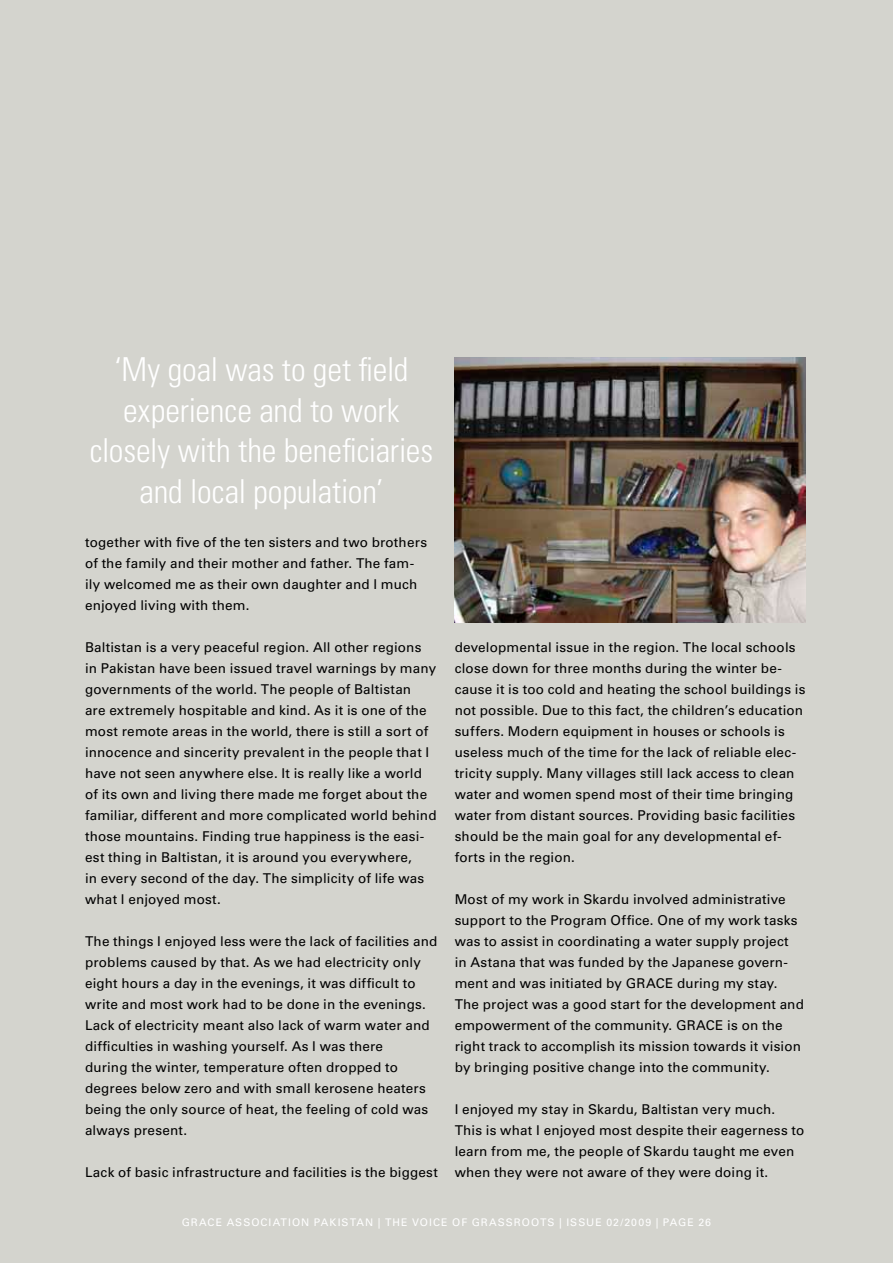
<style>
.page{position:relative;width:893px;height:1263px;background:#d4d4ce}
.page>*{position:absolute;margin:0;border:0;box-sizing:border-box;transform-origin:0 0}
.t1{font:300 condensed 33px/40.5px "Univers LT Std";letter-spacing:-.005em;color:#fff;text-align:center}
.t2{font:13.5px/21px "Univers LT Std";letter-spacing:.01em;color:#000}
.t3{font:10.5px "Univers LT Std";letter-spacing:.1em;color:#fff}
</style>
<div class="page">
<img style="left:455px;top:357px;width:350px;height:266px">
<h1 class="t1" style="left:90px;top:349px;width:345px">‘My goal was to get field experience and to work closely with the beneficiaries and local population’</h1>
<p class="t2" style="left:85px;top:532px;width:344px">together with five of the ten sisters and two brothers of the family and their mother and father. The fam&shy;ily welcomed me as their own daughter and I much enjoyed living with them.</p>
<p class="t2" style="left:85px;top:637px;width:353px">Baltistan is a very peaceful region. All other regions in Pakistan have been issued travel warnings by many governments of the world. The people of Baltistan<br>are extremely hospitable and kind. As it is one of the most remote areas in the world, there is still a sort of innocence and sincerity prevalent in the people that I have not seen anywhere else. It is really like a world of its own and living there made me forget about the familiar, different and more complicated world behind those mountains. Finding true happiness is the easi&shy;est thing in Baltistan, it is around you everywhere,<br>in every second of the day. The simplicity of life was what I enjoyed most.</p>
<p class="t2" style="left:85px;top:931px;width:354px">The things I enjoyed less were the lack of facilities and problems caused by that. As we had electricity only eight hours a day in the evenings, it was difficult to write and most work had to be done in the evenings.<br>Lack of electricity meant also lack of warm water and difficulties in washing yourself. As I was there<br>during the winter, temperature often dropped to degrees below zero and with small kerosene heaters being the only source of heat, the feeling of cold was always present.</p>
<p class="t2" style="left:85px;top:1162px;width:354px">Lack of basic infrastructure and facilities is the biggest</p>
<p class="t2" style="left:455px;top:637px;width:352px">developmental issue in the region. The local schools close down for three months during the winter be&shy;cause it is too cold and heating the school buildings is not possible. Due to this fact, the children’s education suffers. Modern equipment in houses or schools is useless much of the time for the lack of reliable elec&shy;tricity supply. Many villages still lack access to clean water and women spend most of their time bringing water from distant sources. Providing basic facilities should be the main goal for any developmental ef&shy;forts in the region.</p>
<p class="t2" style="left:455px;top:889px;width:351px">Most of my work in Skardu involved administrative support to the Program Office. One of my work tasks was to assist in coordinating a water supply project in Astana that was funded by the Japanese govern&shy;ment and was initiated by GRACE during my stay.<br>The project was a good start for the development and empowerment of the community. GRACE is on the right track to accomplish its mission towards it vision by bringing positive change into the community.</p>
<p class="t2" style="left:455px;top:1099px;width:351px">I enjoyed my stay in Skardu, Baltistan very much.<br>This is what I enjoyed most despite their eagerness to learn from me, the people of Skardu taught me even when they were not aware of they were doing it.</p>
<p class="t3" style="left:182px;top:1216px;width:531px">GRACE ASSOCIATION PAKISTAN | THE VOICE OF GRASSROOTS | ISSUE 02/2009 | PAGE 26</p>
</div>
